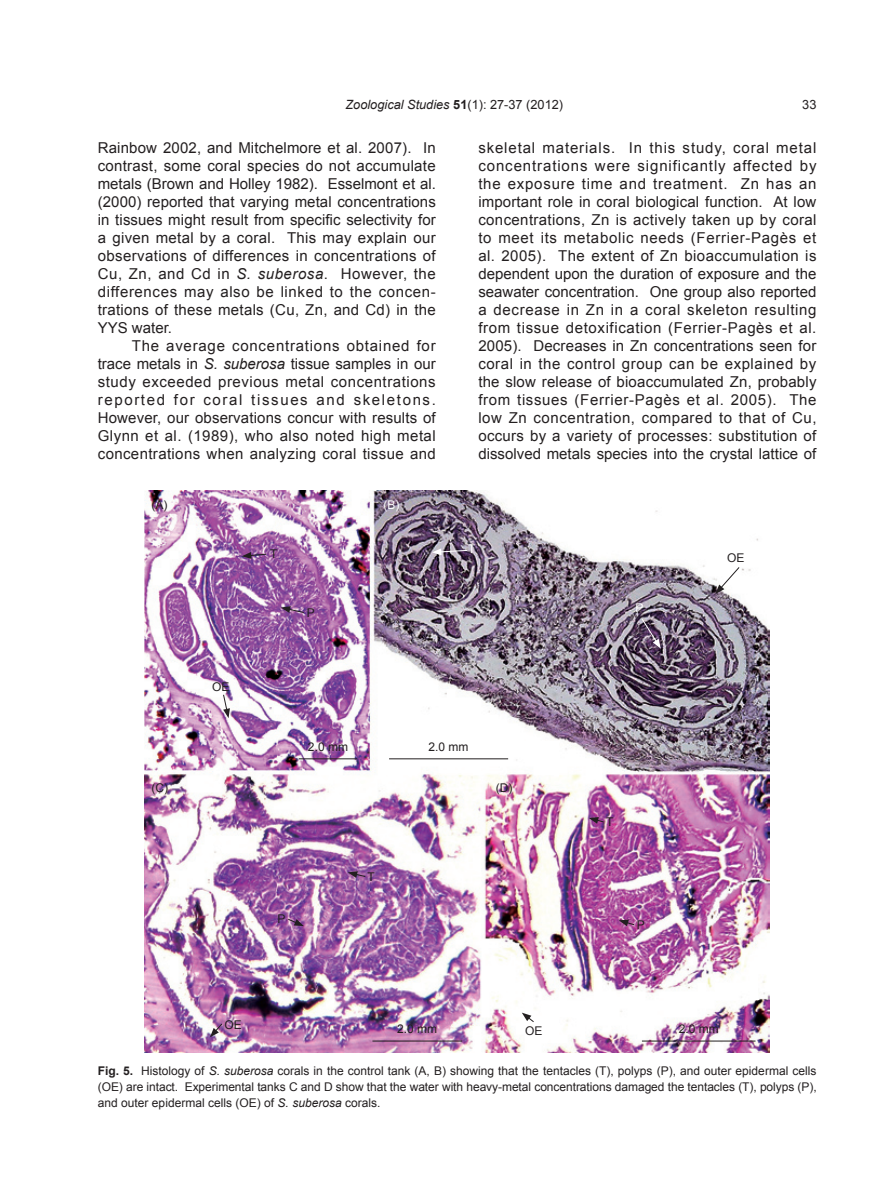
<style>
.page{position:relative;width:893px;height:1191px;background:#fff}
.page>*{position:absolute;margin:0;border:0;box-sizing:border-box;transform-origin:0 0}
.t1{font:15px/18px "Arial";letter-spacing:.02em;color:#231f20;text-align:justify}
.t2{font:italic 12.75px "Arial";color:#231f20}
.t3{font:12.75px "Arial";color:#231f20}
.t4{font:12px/15.8px "Arial";color:#231f20;text-align:justify}
.t5{font:12px "Arial";color:#fff}
.s1{font-weight:700;font-style:normal}
.s2{font-style:normal}
.s3{font-style:italic}
.s4{font-weight:700}
</style>
<div class="page">
<img style="left:145px;top:490px;width:625px;height:562px">
<svg style="left:242px;top:552px;width:25px;height:7px"></svg>
<svg style="left:348px;top:871px;width:18px;height:7px"></svg>
<svg style="left:432px;top:548px;width:36px;height:7px"></svg>
<svg style="left:589px;top:817px;width:15px;height:6px"></svg>
<svg style="left:281px;top:606px;width:24px;height:7px"></svg>
<svg style="left:287px;top:918px;width:17px;height:8px"></svg>
<svg style="left:641px;top:618px;width:20px;height:30px"></svg>
<svg style="left:619px;top:919px;width:16px;height:7px"></svg>
<svg style="left:223px;top:694px;width:7px;height:24px"></svg>
<svg style="left:210px;top:1023px;width:13px;height:14px"></svg>
<hr style="left:299px;top:758px;width:58px;height:1px;background:#231f20">
<hr style="left:372px;top:1040px;width:90px;height:1px;background:#231f20">
<hr style="left:389px;top:758px;width:119px;height:1px;background:#231f20">
<hr style="left:642px;top:1040px;width:113px;height:1px;background:#231f20">
<svg style="left:715px;top:566px;width:25px;height:28px"></svg>
<svg style="left:522px;top:1012px;width:13px;height:10px"></svg>
<p class="t2" style="left:345px;top:96px;width:219px">Zoological Studies <span class="s1">51</span><span class="s2">(1): 27-37 (2012)</span></p>
<p class="t3" style="left:802px;top:96px;width:16px">33</p>
<p class="t1" style="left:98px;top:139px;width:340px">Rainbow 2002, and Mitchelmore et al. 2007). In contrast, some coral species do not accumulate metals (Brown and Holley 1982). Esselmont et al. (2000) reported that varying metal concentrations in tissues might result from specific selectivity for a given metal by a coral. This may explain our observations of differences in concentrations of Cu, Zn, and Cd in <span class="s3">S. suberosa</span>. However, the differences may also be linked to the concen&shy;trations of these metals (Cu, Zn, and Cd) in the YYS water.</p>
<p class="t1" style="left:98px;top:337px;width:340px;text-indent:34px">The average concentrations obtained for trace metals in <span class="s3">S. suberosa</span> tissue samples in our study exceeded previous metal concentrations reported for coral tissues and skeletons.<br>However, our observations concur with results of Glynn et al. (1989), who also noted high metal concentrations when analyzing coral tissue and</p>
<p class="t4" style="left:152px;top:496px;width:17px">(A)</p>
<p class="t4" style="left:212px;top:678px;width:19px">OE</p>
<p class="t4" style="left:270px;top:546px;width:9px">T</p>
<p class="t4" style="left:307px;top:605px;width:10px">P</p>
<p class="t5" style="left:384px;top:496px;width:17px">(B)</p>
<p class="t1" style="left:478px;top:139px;width:340px">skeletal materials. In this study, coral metal concentrations were significantly affected by the exposure time and treatment. Zn has an important role in coral biological function. At low concentrations, Zn is actively taken up by coral to meet its metabolic needs (Ferrier-Pagès et al. 2005). The extent of Zn bioaccumulation is dependent upon the duration of exposure and the seawater concentration. One group also reported a decrease in Zn in a coral skeleton resulting from tissue detoxification (Ferrier-Pagès et al.<br>2005). Decreases in Zn concentrations seen for coral in the control group can be explained by the slow release of bioaccumulated Zn, probably from tissues (Ferrier-Pagès et al. 2005). The low Zn concentration, compared to that of Cu, occurs by a variety of processes: substitution of dissolved metals species into the crystal lattice of</p>
<p class="t5" style="left:468px;top:541px;width:9px">T</p>
<p class="t5" style="left:635px;top:600px;width:10px">P</p>
<p class="t4" style="left:727px;top:550px;width:19px">OE</p>
<p class="t4" style="left:152px;top:780px;width:18px">(C)</p>
<p class="t4" style="left:308px;top:739px;width:42px">2.0 mm</p>
<p class="t4" style="left:278px;top:910px;width:10px">P</p>
<p class="t4" style="left:368px;top:869px;width:9px">T</p>
<p class="t4" style="left:429px;top:739px;width:42px">2.0 mm</p>
<p class="t4" style="left:496px;top:780px;width:18px">(D)</p>
<p class="t4" style="left:225px;top:1017px;width:19px">OE</p>
<p class="t4" style="left:397px;top:1021px;width:42px">2.0 mm</p>
<p class="t4" style="left:525px;top:1022px;width:19px">OE</p>
<p class="t4" style="left:606px;top:814px;width:9px">T</p>
<p class="t4" style="left:637px;top:917px;width:10px">P</p>
<p class="t4" style="left:679px;top:1021px;width:42px">2.0 mm</p>
<p class="t4" style="left:98px;top:1063px;width:720px"><span class="s4">Fig. 5.</span> Histology of <span class="s3">S. suberosa</span> corals in the control tank (A, B) showing that the tentacles (T), polyps (P), and outer epidermal cells (OE) are intact. Experimental tanks C and D show that the water with heavy-metal concentrations damaged the tentacles (T), polyps (P), and outer epidermal cells (OE) of <span class="s3">S. suberosa</span> corals.</p>
</div>
